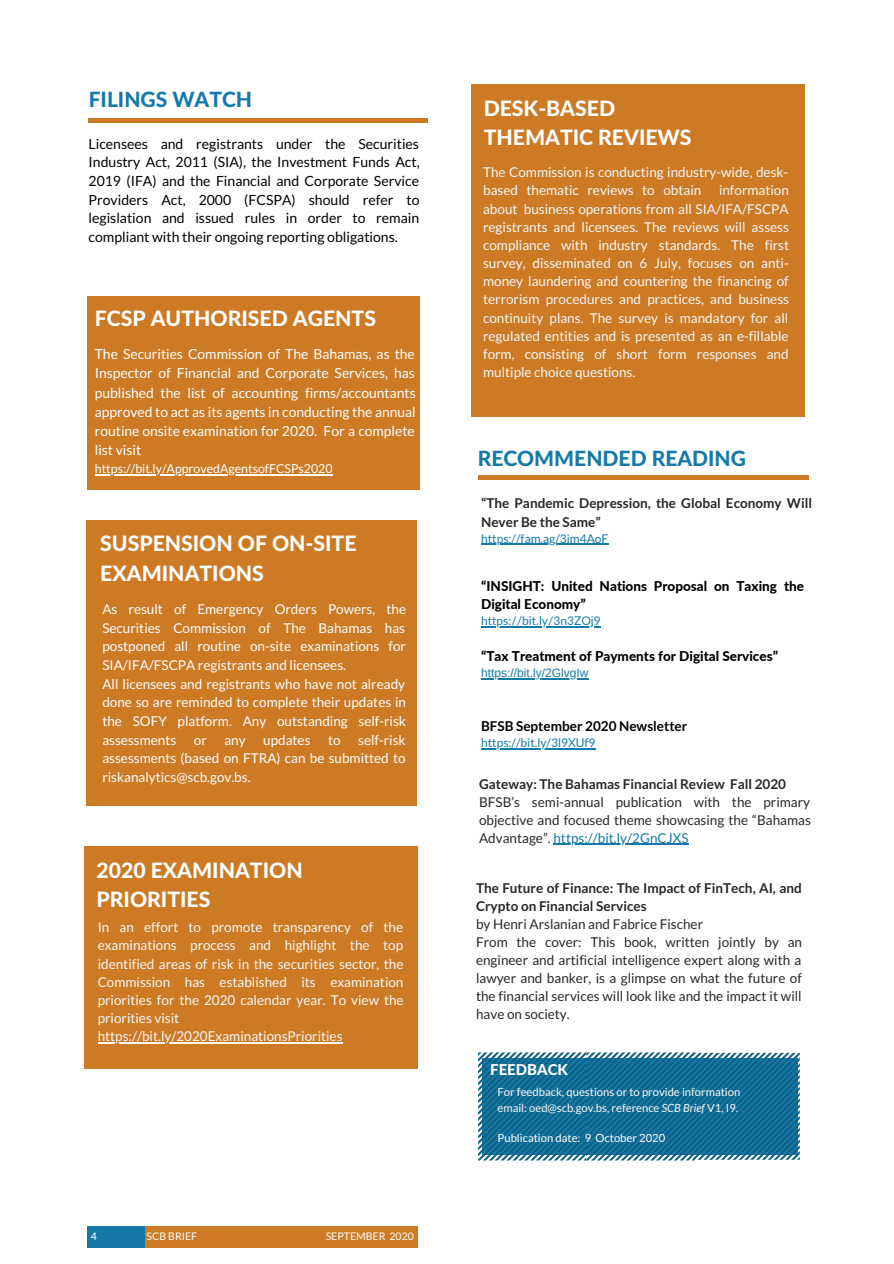
<style>
.page{position:relative;width:894px;height:1264px;background:#fff}
.page>*{position:absolute;margin:0;border:0;box-sizing:border-box;transform-origin:0 0}
.t1{font:800 21.15px/29.1px "Lato Latin";color:#fff}
.t2{font:800 21px "Lato Latin";color:#157aa8}
.t3{font:800 15px "Lato Latin";color:#fff}
.t4{font:13.95px/18.8px "Lato";color:#000;text-align:justify}
.t5{font:13.8px/19.2px "Lato";color:#fff;text-align:justify}
.t6{font:13.5px/18.1px "Lato";color:#f7f7f7}
.t7{font:13.5px/18.8px "Lato";color:#fff}
.t8{font:13.5px/18px "Lato";color:#282828}
.t9{font:700 13.5px/18px "Lato";color:#282828}
.t10{font:800 13.5px/18px "Lato";color:#000}
.t11{font:700 13.5px "Lato";color:#000}
.t12{font:12.3px "Lato";color:#fff}
.t13{font:12px "Lato";color:#157aa8}
.t14{font:12px "Arimo";color:#157aa8}
.t15{font:11.25px/15.3px "Lato";color:#f7f7f7}
.t16{font:11.25px "Lato";color:#fff}
.t17{font:10.5px "Lato";color:#fff}
.s1{color:#157aa8}
.s2{font-style:italic}
</style>
<div class="page">
<div style="left:87px;top:1226px;width:93px;height:22px;background:#157aa8"></div>
<div style="left:145px;top:1226px;width:273px;height:22px;background:#cc7a24"></div>
<div style="left:84px;top:845px;width:333px;height:223px;background:#cc7a24"></div>
<hr style="left:98px;top:1042px;width:244px;height:1px;background:#f7f7f7">
<div style="left:86px;top:520px;width:331px;height:285px;background:#cc7a24"></div>
<div style="left:89px;top:118px;width:339px;height:5px;background:#cc7a24"></div>
<div style="left:471px;top:84px;width:333px;height:333px;background:#cc7a24"></div>
<div style="left:87px;top:296px;width:333px;height:194px;background:#cc7a24"></div>
<hr style="left:95px;top:474px;width:237px;height:1px;background:#fff">
<div style="left:477px;top:475px;width:331px;height:5px;background:#cc7a24"></div>
<hr style="left:481px;top:626px;width:119px;height:1px;background:#157aa8">
<hr style="left:481px;top:678px;width:107px;height:1px;background:#157aa8">
<hr style="left:481px;top:748px;width:114px;height:1px;background:#157aa8">
<svg style="left:478px;top:1052px;width:321px;height:108px;background:#20749b"></svg>
<hr style="left:553px;top:843px;width:135px;height:1px;background:#157aa8">
<hr style="left:481px;top:543px;width:127px;height:1px;background:#157aa8">
<h2 class="t2" style="left:89px;top:90px;width:165px">FILINGS WATCH</h2>
<p class="t4" style="left:89px;top:134px;width:332px">Licensees and registrants under the Securities Industry Act, 2011 (SIA), the Investment Funds Act, 2019 (IFA) and the Financial and Corporate Service Providers Act, 2000 (FCSPA) should refer to legislation and issued rules in order to remain compliant with their ongoing reporting obligations.</p>
<h1 class="t1" style="left:95px;top:304px;width:283px">FCSP AUTHORISED AGENTS</h1>
<p class="t5" style="left:95px;top:344px;width:322px">The Securities Commission of The Bahamas, as the Inspector of Financial and Corporate Services, has published the list of accounting firms/accountants approved to act as its agents in conducting the annual routine onsite examination for 2020. For a complete list visit</p>
<p class="t12" style="left:95px;top:461px;width:239px">https://bit.ly/ApprovedAgentsofFCSPs2020</p>
<h1 class="t1" style="left:100px;top:530px;width:258px">SUSPENSION OF ON-SITE<br>EXAMINATIONS</h1>
<p class="t7" style="left:102px;top:599px;width:305px">As result of Emergency Orders Powers, the Securities Commission of The Bahamas has postponed all routine on-site examinations for SIA/IFA/FSCPA registrants and licensees.<br>All licensees and registrants who have not already done so are reminded to complete their updates in the SOFY platform. Any outstanding self-risk assessments</p>
<p class="t7" style="left:102px;top:730px;width:305px;text-align:justify;text-indent:256px">self-risk assessments (based on FTRA) can be submitted to riskanalytics@scb.gov.bs.</p>
<p class="t7" style="left:194px;top:730px;width:14px">or</p>
<p class="t7" style="left:224px;top:730px;width:23px">any</p>
<p class="t7" style="left:263px;top:730px;width:49px">updates</p>
<p class="t7" style="left:328px;top:730px;width:14px">to</p>
<h1 class="t1" style="left:97px;top:856px;width:207px">2020 EXAMINATION<br>PRIORITIES</h1>
<p class="t6" style="left:98px;top:917px;width:307px">In an effort to promote transparency of the examinations process and highlight the top identified areas of risk in the securities sector, the Commission has established its examination priorities for the 2020 calendar year. To view the priorities visit https://bit.ly/2020ExaminationsPriorities</p>
<p class="t17" style="left:91px;top:1229px;width:8px">4</p>
<p class="t17" style="left:147px;top:1229px;width:52px">SCB BRIEF</p>
<p class="t17" style="left:325px;top:1229px;width:90px">SEPTEMBER 2020</p>
<h1 class="t1" style="left:483px;top:95px;width:209px">DESK-BASED<br>THEMATIC REVIEWS</h1>
<p class="t6" style="left:483px;top:163px;width:306px">The Commission is conducting industry-wide, desk&shy;based thematic reviews to obtain</p>
<p class="t6" style="left:483px;top:181px;width:307px;text-align:justify;text-indent:236px">information about business operations from all SIA/IFA/FSCPA registrants and licensees. The reviews will assess compliance with industry standards. The first survey, disseminated on 6 July, focuses on anti&shy;money laundering and countering the financing of terrorism procedures and practices, and business continuity plans. The survey is mandatory for all regulated entities and is presented as an e-fillable form, consisting of short form responses and multiple choice questions.</p>
<h2 class="t2" style="left:477px;top:449px;width:270px">RECOMMENDED READING</h2>
<p class="t9" style="left:481px;top:494px;width:332px">“The Pandemic Depression, the Global Economy Will<br>Never Be the Same”</p>
<p class="t13" style="left:481px;top:530px;width:129px">https://fam.ag/3im4AoF</p>
<p class="t10" style="left:481px;top:577px;width:324px">“INSIGHT: United Nations Proposal on Taxing the<br>Digital Economy”</p>
<p class="t13" style="left:481px;top:613px;width:121px">https://bit.ly/3n3ZOj9</p>
<p class="t10" style="left:481px;top:647px;width:298px">“Tax Treatment of Payments for Digital Services”</p>
<p class="t14" style="left:481px;top:666px;width:109px">https://bit.ly/2GlvgIw</p>
<p class="t11" style="left:481px;top:717px;width:208px">BFSB September 2020 Newsletter</p>
<p class="t13" style="left:481px;top:735px;width:116px">https://bit.ly/3l9XUf9</p>
<p class="t9" style="left:479px;top:774px;width:308px">Gateway: The Bahamas Financial Review Fall 2020</p>
<p class="t8" style="left:479px;top:792px;width:333px;text-align:justify">BFSB’s semi-annual publication with the primary objective and focused theme showcasing the “Bahamas Advantage”. <span class="s1">https://bit.ly/2GnCJXS</span></p>
<p class="t9" style="left:476px;top:878px;width:327px">The Future of Finance: The Impact of FinTech, AI, and<br>Crypto on Financial Services</p>
<p class="t8" style="left:476px;top:914px;width:327px">by Henri Arslanian and Fabrice Fischer<br>From the cover: This book, written jointly by an engineer and artificial intelligence expert along with a lawyer and banker, is a glimpse on what the future of the financial services will look like and the impact it will have on society.</p>
<p class="t3" style="left:490px;top:1062px;width:79px">FEEDBACK</p>
<p class="t15" style="left:497px;top:1084px;width:244px">For feedback, questions or to provide information email: oed@scb.gov.bs, reference <span class="s2">SCB Brief</span> V1, I9.</p>
<p class="t16" style="left:497px;top:1130px;width:169px">Publication date: 9 October 2020</p>
</div>
